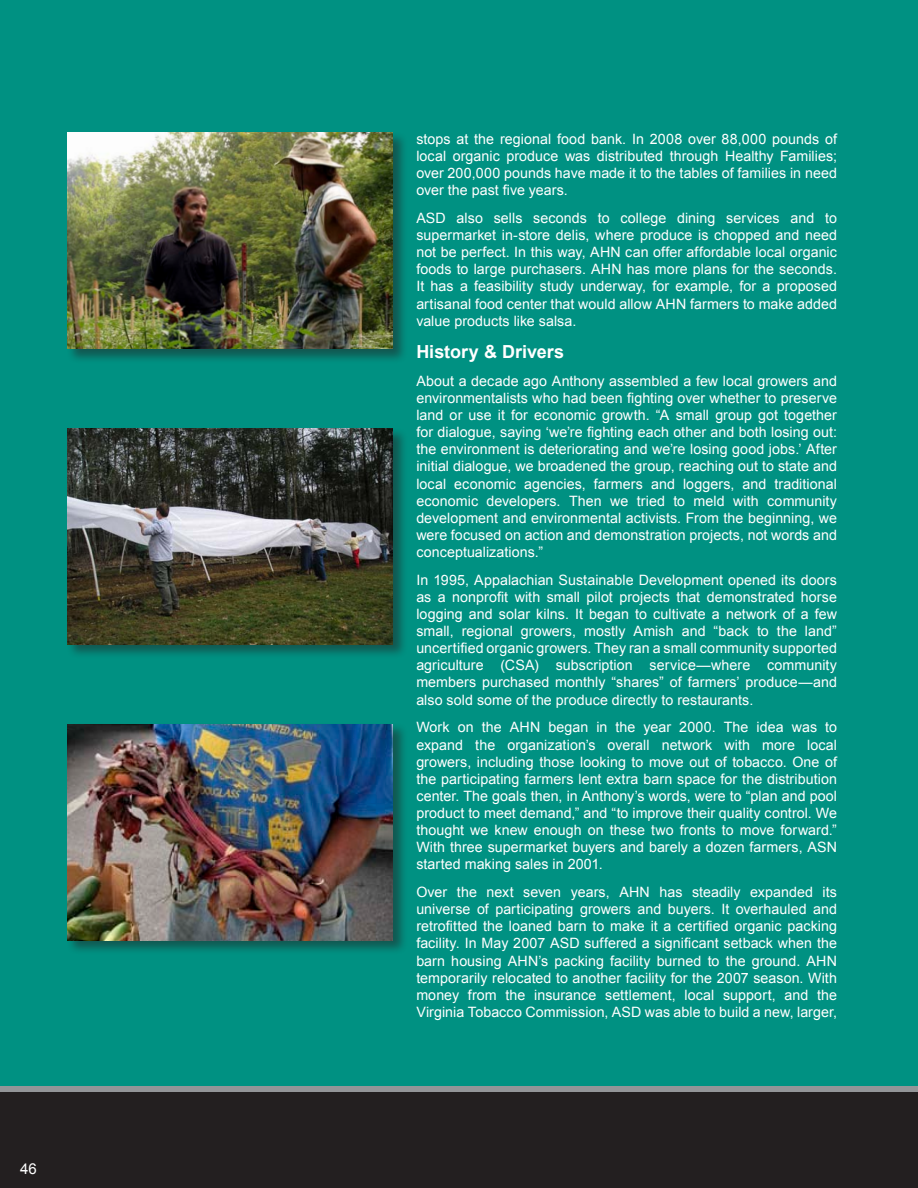
<style>
.page{position:relative;width:918px;height:1188px;background:#009182}
.page>*{position:absolute;margin:0;border:0;box-sizing:border-box;transform-origin:0 0}
.Subheads{font:700 18px "Arial";color:#fff}
.Paragraphs{font:15px "Arial";color:#fff}
.Subheads-2{font:14.25px/17.1px "Arial";letter-spacing:.005em;color:#fff;text-align:justify}
</style>
<div class="page">
<div style="left:66px;top:131px;width:342px;height:233px;background:#231f20;opacity:.5"></div>
<img style="left:68px;top:133px;width:325px;height:216px">
<div style="left:66px;top:723px;width:342px;height:232px;background:#231f20;opacity:.5"></div>
<img style="left:68px;top:724px;width:325px;height:216px">
<div style="left:66px;top:427px;width:342px;height:233px;background:#231f20;opacity:.5"></div>
<img style="left:68px;top:428px;width:325px;height:216px">
<div style="left:0;top:1087px;width:918px;height:101px;background:#939598"></div>
<div style="left:0;top:1092px;width:918px;height:96px;background:#231f20"></div>
<p class="Paragraphs" style="left:20px;top:1159px;width:18px">46</p>
<p class="Subheads-2" style="left:416px;top:130px;width:422px">stops at the regional food bank. In 2008 over 88,000 pounds of local organic produce was distributed through Healthy Families; over 200,000 pounds have made it to the tables of families in need over the past five years.</p>
<p class="Subheads-2" style="left:416px;top:210px;width:422px">ASD also sells seconds to college dining services and to supermarket in-store delis, where produce is chopped and need not be perfect. In this way, AHN can offer affordable local organic foods to large purchasers. AHN has more plans for the seconds.<br>It has a feasibility study underway, for example, for a proposed artisanal food center that would allow AHN farmers to make added value products like salsa.</p>
<p class="Subheads" style="left:416px;top:340px;width:149px">History &amp; Drivers</p>
<p class="Subheads-2" style="left:416px;top:373px;width:422px">About a decade ago Anthony assembled a few local growers and environmentalists who had been fighting over whether to preserve land or use it for economic growth. “A small group got together for dialogue, saying ‘we’re fighting each other and both losing out: the environment is deteriorating and we’re losing good jobs.’ After initial dialogue, we broadened the group, reaching out to state and local economic agencies, farmers and loggers, and traditional economic developers. Then we tried to meld with community development and environmental activists. From the beginning, we were focused on action and demonstration projects, not words and conceptualizations.”</p>
<p class="Subheads-2" style="left:416px;top:571px;width:422px">In 1995, Appalachian Sustainable Development opened its doors as a nonprofit with small pilot projects that demonstrated horse logging and solar kilns. It began to cultivate a network of a few small, regional growers, mostly Amish and “back to the land” uncertified organic growers. They ran a small community supported agriculture (CSA) subscription service—where community members purchased monthly “shares” of farmers’ produce—and also sold some of the produce directly to restaurants.</p>
<p class="Subheads-2" style="left:416px;top:719px;width:422px">Work on the AHN began in the year 2000. The idea was to expand the organization’s overall network with more local growers, including those looking to move out of tobacco. One of the participating farmers lent extra barn space for the distribution center. The goals then, in Anthony’s words, were to “plan and pool product to meet demand,” and “to improve their quality control. We thought we knew enough on these two fronts to move forward.” With three supermarket buyers and barely a dozen farmers, ASN started making sales in 2001.</p>
<p class="Subheads-2" style="left:416px;top:884px;width:422px">Over the next seven years, AHN has steadily expanded its universe of participating growers and buyers. It overhauled and retrofitted the loaned barn to make it a certified organic packing facility. In May 2007 ASD suffered a significant setback when the barn housing AHN’s packing facility burned to the ground. AHN temporarily relocated to another facility for the 2007 season. With money from the insurance settlement, local support, and the Virginia Tobacco Commission, ASD was able to build a new, larger,</p>
</div>
